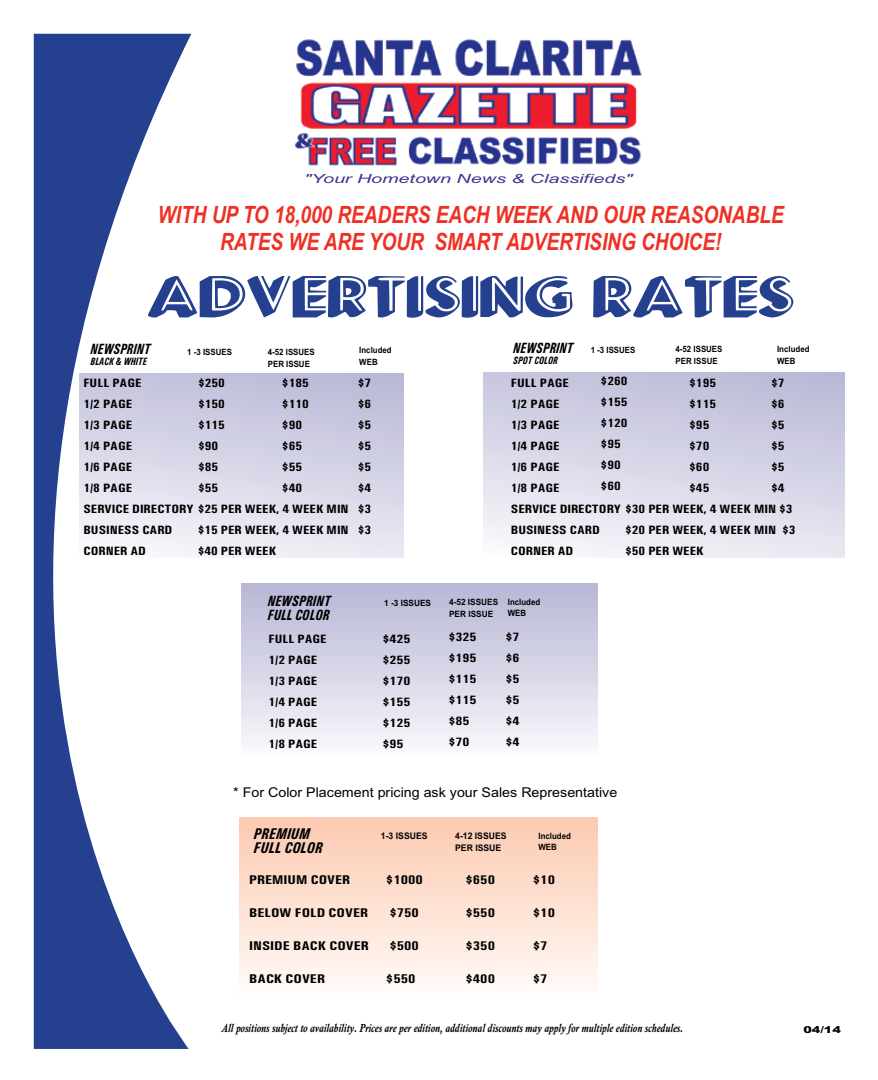
<style>
.page{position:relative;width:878px;height:1080px;background:#fff}
.page>*{position:absolute;margin:0;border:0;box-sizing:border-box;transform-origin:0 0}
.t1{font:51.75px "Kira Shadow";color:#25408f;scale:1.26 1}
.t2{font:italic 700 23.85px/27px "Arial";color:#ee3124;text-align:center;scale:.8 1}
.t3{font:italic 700 15.6px/14.5px "Univers Condensed";color:#000;scale:.96 1}
.t4{font:italic 700 14.85px "Univers Condensed";color:#000;scale:.86 1}
.t5{font:italic 700 14.85px/14px "Univers Condensed";color:#000;scale:.9 1}
.t6{font:13.5px "Arial";color:#000;scale:1.06 1}
.t7{font:700 12.6px "Univers Condensed";color:#000;scale:1.22 1}
.t8{font:italic 12.6px "Arial";color:#3b3790;scale:1.56 1}
.t9{font:700 12.6px "Univers Condensed";color:#000;scale:1.23 1}
.t10{font:700 12.15px/21px "Univers Condensed";color:#000;scale:1.16 1}
.t11{font:700 12.15px/21px "Univers Condensed";color:#000;text-align:justify;scale:1.22 1}
.t12{font:italic 700 11.85px "Calisto";color:#000;scale:.8 1}
.t13{font:italic 700 10.65px "Univers Condensed";color:#000;scale:.86 1}
.t14{font:900 9.45px "Arial";color:#000;scale:1.33 1}
.t15{font:700 9.15px/12.1px "Arial";color:#000;scale:.95 1}
.t16{font:700 8.7px/11.6px "Arial";color:#000;scale:.91 1}
.t17{font:700 8.7px/11.6px "Arial";color:#000;scale:.95 1}
</style>
<div class="page">
<div style="left:241px;top:583px;width:356px;height:176px;background:linear-gradient(to bottom,#b6b6d5,#fafafc)"></div>
<div style="left:483px;top:372px;width:361px;height:186px;background:linear-gradient(to bottom,#bfbeda,#f2f1f7)"></div>
<div style="left:79px;top:374px;width:324px;height:184px;background:linear-gradient(to bottom,#bcbbd8,#efeef6)"></div>
<div style="left:239px;top:818px;width:358px;height:182px;background:linear-gradient(to bottom,#fcc9b0,#fffcf9)"></div>
<svg style="left:34px;top:34px;width:157px;height:1015px"></svg>
<img style="left:294px;top:39px;width:348px;height:127px">
<p class="t8" style="left:304px;top:171px;width:212px">"Your Hometown News &amp; Classifieds"</p>
<h2 class="t2" style="left:158px;top:201px;width:783px">WITH UP TO 18,000 READERS EACH WEEK AND OUR REASONABLE<br>RATES WE ARE YOUR SMART ADVERTISING CHOICE!</h2>
<h1 class="t1" style="left:148px;top:275px;width:515px">ADVERTISING RATES</h1>
<p class="t4" style="left:90px;top:340px;width:71px">NEWSPRINT</p>
<p class="t13" style="left:90px;top:355px;width:67px">BLACK &amp; WHITE</p>
<p class="t16" style="left:187px;top:346px;width:51px">1 -3 ISSUES</p>
<p class="t16" style="left:268px;top:347px;width:53px">4-52 ISSUES<br>PER ISSUE</p>
<p class="t4" style="left:513px;top:339px;width:71px">NEWSPRINT</p>
<p class="t13" style="left:513px;top:354px;width:53px">SPOT COLOR</p>
<p class="t16" style="left:590px;top:345px;width:51px">1 -3 ISSUES</p>
<p class="t16" style="left:675px;top:344px;width:53px">4-52 ISSUES<br>PER ISSUE</p>
<p class="t16" style="left:359px;top:345px;width:37px">Included<br>WEB</p>
<p class="t16" style="left:777px;top:344px;width:37px">Included<br>WEB</p>
<p class="t10" style="left:83px;top:372px;width:250px">FULL PAGE<br>1/2 PAGE<br>1/3 PAGE<br>1/4 PAGE<br>1/6 PAGE<br>1/8 PAGE<br>SERVICE DIRECTORY $25 PER WEEK, 4 WEEK MIN $3<br>BUSINESS CARD</p>
<p class="t10" style="left:198px;top:372px;width:25px">$250 $150 $115 $90 $85 $55</p>
<p class="t10" style="left:282px;top:373px;width:25px">$185</p>
<p class="t10" style="left:358px;top:373px;width:13px">$7</p>
<p class="t10" style="left:282px;top:394px;width:25px">$110</p>
<p class="t10" style="left:358px;top:394px;width:13px">$6</p>
<p class="t10" style="left:282px;top:415px;width:19px">$90</p>
<p class="t10" style="left:358px;top:415px;width:13px">$5</p>
<p class="t10" style="left:282px;top:436px;width:19px">$65</p>
<p class="t10" style="left:358px;top:436px;width:13px">$5</p>
<p class="t10" style="left:282px;top:457px;width:19px">$55</p>
<p class="t10" style="left:358px;top:457px;width:13px">$5</p>
<p class="t10" style="left:282px;top:478px;width:19px">$40</p>
<p class="t10" style="left:358px;top:478px;width:13px">$4</p>
<p class="t10" style="left:198px;top:519px;width:151px">$15 PER WEEK, 4 WEEK MIN $3</p>
<p class="t10" style="left:83px;top:540px;width:55px">CORNER AD</p>
<p class="t10" style="left:198px;top:540px;width:69px">$40 PER WEEK</p>
<p class="t5" style="left:268px;top:594px;width:71px">NEWSPRINT<br>FULL COLOR</p>
<p class="t17" style="left:384px;top:597px;width:51px">1 -3 ISSUES</p>
<p class="t11" style="left:382px;top:628px;width:25px">$425 $255 $170 $155 $125 $95</p>
<p class="t10" style="left:268px;top:628px;width:52px">FULL PAGE<br>1/2 PAGE<br>1/3 PAGE<br>1/4 PAGE<br>1/6 PAGE<br>1/8 PAGE</p>
<p class="t10" style="left:600px;top:370px;width:25px">$260 $155 $120 $95 $90 $60</p>
<p class="t10" style="left:689px;top:372px;width:25px">$195</p>
<p class="t10" style="left:771px;top:372px;width:13px">$7</p>
<p class="t10" style="left:511px;top:372px;width:244px">FULL PAGE<br>1/2 PAGE<br>1/3 PAGE<br>1/4 PAGE<br>1/6 PAGE<br>1/8 PAGE<br>SERVICE DIRECTORY $30 PER WEEK, 4 WEEK MIN $3<br>BUSINESS CARD</p>
<p class="t10" style="left:689px;top:393px;width:25px">$115</p>
<p class="t10" style="left:771px;top:393px;width:13px">$6</p>
<p class="t10" style="left:689px;top:414px;width:19px">$95</p>
<p class="t10" style="left:771px;top:414px;width:13px">$5</p>
<p class="t10" style="left:689px;top:435px;width:19px">$70</p>
<p class="t10" style="left:771px;top:435px;width:13px">$5</p>
<p class="t10" style="left:689px;top:456px;width:19px">$60</p>
<p class="t10" style="left:771px;top:456px;width:13px">$5</p>
<p class="t10" style="left:689px;top:477px;width:19px">$45</p>
<p class="t10" style="left:771px;top:477px;width:13px">$4</p>
<p class="t10" style="left:625px;top:519px;width:148px">$20 PER WEEK, 4 WEEK MIN $3</p>
<p class="t10" style="left:511px;top:540px;width:55px">CORNER AD</p>
<p class="t10" style="left:625px;top:540px;width:69px">$50 PER WEEK</p>
<p class="t16" style="left:508px;top:596px;width:37px">Included<br>WEB</p>
<p class="t17" style="left:449px;top:597px;width:53px">4-52 ISSUES<br>PER ISSUE</p>
<p class="t11" style="left:448px;top:627px;width:25px">$325</p>
<p class="t11" style="left:505px;top:627px;width:13px">$7</p>
<p class="t11" style="left:448px;top:648px;width:25px">$195</p>
<p class="t11" style="left:505px;top:648px;width:13px">$6</p>
<p class="t11" style="left:448px;top:669px;width:25px">$115</p>
<p class="t11" style="left:505px;top:669px;width:13px">$5</p>
<p class="t11" style="left:448px;top:690px;width:25px">$115</p>
<p class="t11" style="left:505px;top:690px;width:13px">$5</p>
<p class="t11" style="left:448px;top:711px;width:19px">$85</p>
<p class="t11" style="left:505px;top:711px;width:13px">$4</p>
<p class="t11" style="left:448px;top:732px;width:19px">$70</p>
<p class="t11" style="left:505px;top:732px;width:13px">$4</p>
<p class="t6" style="left:233px;top:783px;width:364px">* For Color Placement pricing ask your Sales Representative</p>
<p class="t3" style="left:254px;top:826px;width:73px">PREMIUM<br>FULL COLOR</p>
<p class="t7" style="left:249px;top:872px;width:84px">PREMIUM COVER</p>
<p class="t7" style="left:249px;top:905px;width:99px">BELOW FOLD COVER</p>
<p class="t7" style="left:249px;top:938px;width:100px">INSIDE BACK COVER</p>
<p class="t7" style="left:249px;top:971px;width:64px">BACK COVER</p>
<p class="t15" style="left:381px;top:830px;width:51px">1-3 ISSUES</p>
<p class="t15" style="left:455px;top:830px;width:56px">4-12 ISSUES<br>PER ISSUE</p>
<p class="t16" style="left:538px;top:830px;width:37px">Included<br>WEB</p>
<p class="t7" style="left:386px;top:872px;width:32px">$1000</p>
<p class="t7" style="left:389px;top:905px;width:26px">$750</p>
<p class="t7" style="left:389px;top:938px;width:26px">$500</p>
<p class="t7" style="left:386px;top:971px;width:26px">$550</p>
<p class="t9" style="left:465px;top:872px;width:25px">$650</p>
<p class="t9" style="left:533px;top:872px;width:19px">$10</p>
<p class="t9" style="left:465px;top:905px;width:25px">$550</p>
<p class="t9" style="left:533px;top:905px;width:19px">$10</p>
<p class="t9" style="left:465px;top:938px;width:25px">$350</p>
<p class="t9" style="left:533px;top:938px;width:13px">$7</p>
<p class="t9" style="left:465px;top:971px;width:25px">$400</p>
<p class="t9" style="left:533px;top:971px;width:13px">$7</p>
<p class="t12" style="left:221px;top:1021px;width:578px">All positions subject to availability. Prices are per edition, additional discounts may apply for multiple edition schedules.</p>
<p class="t14" style="left:803px;top:1023px;width:30px">04/14</p>
</div>
